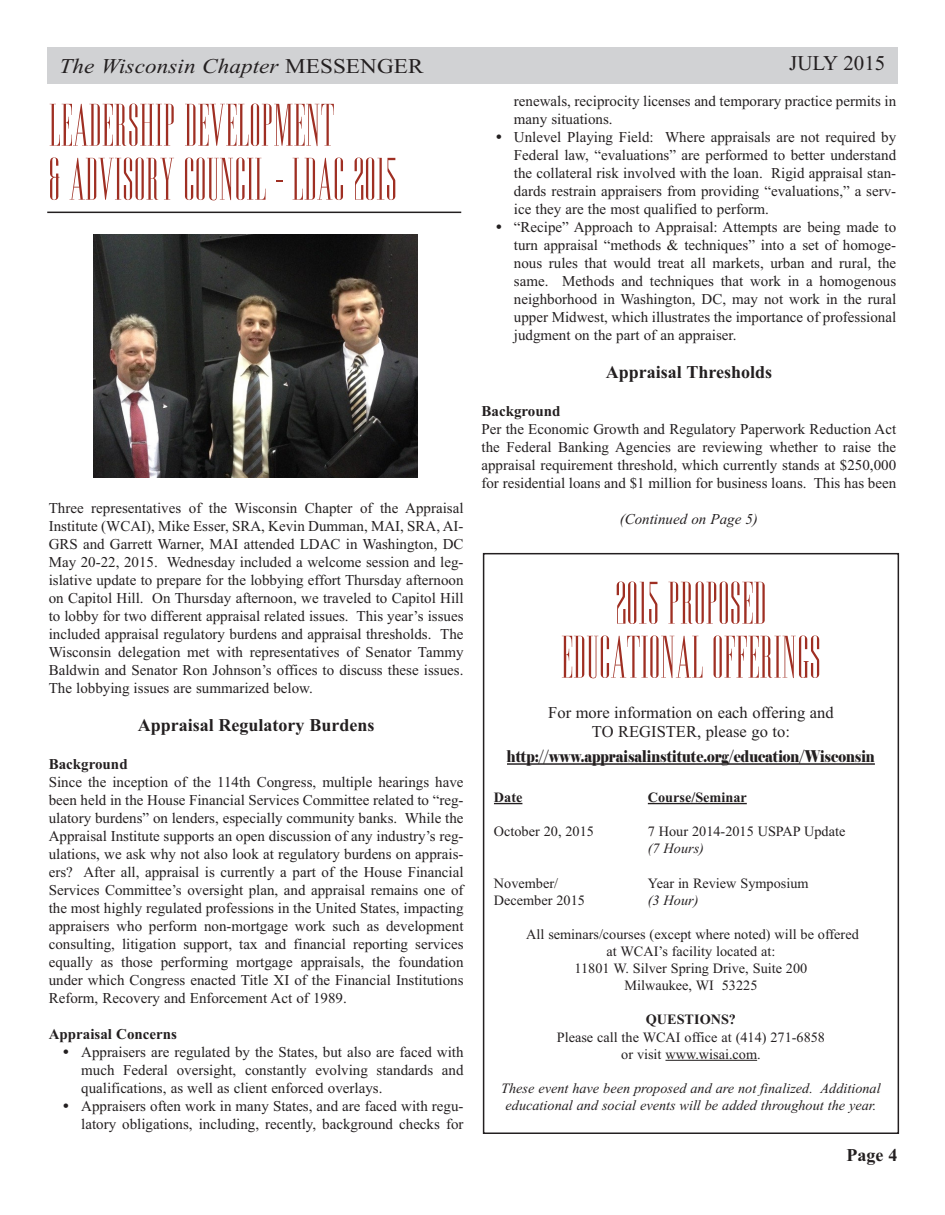
<style>
.page{position:relative;width:945px;height:1215px;background:#fff}
.page>*{position:absolute;margin:0;border:0;box-sizing:border-box;transform-origin:0 0}
.t1{font:54px/54px "Edition";color:#9f2f23}
.t2{font:italic 21px "Times New Roman";letter-spacing:.005em;color:#231f20;scale:1.1 1}
.t3{font:21px "Times New Roman";color:#231f20}
.t4{font:700 18px "Times New Roman";color:#231f20}
.t5{font:18px "Arial";color:#231f20}
.t6{font:16.5px/19.8px "Times New Roman";color:#231f20;text-align:center}
.t7{font:16.2px "Elephant";color:#231f20;scale:.83 1}
.t8{font:15px/18px "Times New Roman";color:#231f20;text-align:justify}
.t9{font:700 15px "Times New Roman";color:#231f20}
.t10{font:italic 15px "Times New Roman";color:#231f20}
.t11{font:14.25px/17.1px "Times New Roman";color:#231f20;text-align:center}
.t12{font:italic 14.25px/17.1px "Times New Roman";color:#231f20;text-align:center}
.t13{font:700 14.25px "Times New Roman";color:#231f20}
.s1{font-style:normal}
</style>
<div class="page">
<div style="left:47px;top:47px;width:851px;height:36px;background:#d1d2d4"></div>
<div style="left:483px;top:553px;width:416px;height:581px;border:2px solid #231f20"></div>
<hr style="left:507px;top:763px;width:368px;height:2px;background:#231f20">
<svg style="left:494px;top:803px;width:28px;height:1px"></svg>
<hr style="left:648px;top:803px;width:99px;height:1px;background:#231f20">
<hr style="left:665px;top:1060px;width:92px;height:1px;background:#231f20">
<hr style="left:47px;top:212px;width:414px;height:1px;background:#231f20">
<img style="left:93px;top:234px;width:324px;height:243px">
<h2 class="t2" style="left:60px;top:53px;width:332px">The Wisconsin Chapter <span class="s1">MESSENGER</span></h2>
<h2 class="t3" style="left:789px;top:51px;width:98px">JULY 2015</h2>
<h1 class="t1" style="left:49px;top:100px;width:349px">LEADERSHIP DEVELOPMENT<br>&amp; ADVISORY COUNCIL - LDAC 2015</h1>
<p class="t8" style="left:49px;top:499px;width:416px">Three representatives of the Wisconsin Chapter of the Appraisal Institute (WCAI), Mike Esser, SRA, Kevin Dumman, MAI, SRA, AI-GRS and Garrett Warner, MAI attended LDAC in Washington, DC May 20-22, 2015. Wednesday included a welcome session and leg&shy;islative update to prepare for the lobbying effort Thursday afternoon on Capitol Hill. On Thursday afternoon, we traveled to Capitol Hill to lobby for two different appraisal related issues. This year’s issues included appraisal regulatory burdens and appraisal thresholds. The Wisconsin delegation met with representatives of Senator Tammy Baldwin and Senator Ron Johnson’s offices to discuss these issues.<br>The lobbying issues are summarized below.</p>
<p class="t4" style="left:138px;top:714px;width:238px">Appraisal Regulatory Burdens</p>
<p class="t9" style="left:49px;top:755px;width:80px">Background</p>
<p class="t8" style="left:49px;top:773px;width:416px">Since the inception of the 114th Congress, multiple hearings have been held in the House Financial Services Committee related to “reg&shy;ulatory burdens” on lenders, especially community banks. While the Appraisal Institute supports an open discussion of any industry’s reg&shy;ulations, we ask why not also look at regulatory burdens on apprais&shy;ers? After all, appraisal is currently a part of the House Financial Services Committee’s oversight plan, and appraisal remains one of the most highly regulated professions in the United States, impacting appraisers who perform non-mortgage work such as development consulting, litigation support, tax and financial reporting services equally as those performing mortgage appraisals, the foundation under which Congress enacted Title XI of the Financial Institutions Reform, Recovery and Enforcement Act of 1989.</p>
<p class="t9" style="left:49px;top:1025px;width:130px">Appraisal Concerns</p>
<p class="t8" style="left:81px;top:1043px;width:384px;text-align:left">Appraisers are regulated by the States, but also are faced with much Federal oversight, constantly evolving standards and qualifications, as well as client enforced overlays.<br>Appraisers often work in many States, and are faced with regu&shy;latory obligations, including, recently, background checks for</p>
<p class="t5" style="left:63px;top:1042px;width:8px">•</p>
<p class="t5" style="left:63px;top:1096px;width:8px">•</p>
<p class="t8" style="left:514px;top:92px;width:384px;text-align:left">renewals, reciprocity licenses and temporary practice permits in many situations.<br>Unlevel Playing Field: Where appraisals are not required by Federal law, “evaluations” are performed to better understand the collateral risk involved with the loan. Rigid appraisal stan&shy;dards restrain appraisers from providing “evaluations,” a serv&shy;ice they are the most qualified to perform.<br>“Recipe” Approach to Appraisal: Attempts are being made to turn appraisal “methods &amp; techniques” into a set of homoge&shy;nous rules that would treat all markets, urban and rural, the same. Methods and techniques that work in a homogenous neighborhood in Washington, DC, may not work in the rural upper Midwest, which illustrates the importance of professional judgment on the part of an appraiser.</p>
<p class="t4" style="left:606px;top:361px;width:168px">Appraisal Thresholds</p>
<p class="t9" style="left:482px;top:402px;width:80px">Background</p>
<p class="t8" style="left:482px;top:420px;width:416px">Per the Economic Growth and Regulatory Paperwork Reduction Act the Federal Banking Agencies are reviewing whether to raise the appraisal requirement threshold, which currently stands at $250,000 for residential loans and $1 million for business loans. This has been</p>
<p class="t10" style="left:620px;top:510px;width:140px">(Continued on Page 5)</p>
<p class="t5" style="left:496px;top:127px;width:8px">•</p>
<p class="t5" style="left:496px;top:216px;width:8px">•</p>
<h1 class="t1" style="left:561px;top:578px;width:262px;text-align:center">2015 PROPOSED<br>EDUCATIONAL OFFERINGS</h1>
<p class="t6" style="left:548px;top:702px;width:287px">For more information on each offering and<br>TO REGISTER, please go to:</p>
<p class="t7" style="left:507px;top:746px;width:445px">http://www.appraisalinstitute.org/education/Wisconsin</p>
<p class="t13" style="left:494px;top:789px;width:30px">Date</p>
<p class="t13" style="left:648px;top:789px;width:100px">Course/Seminar</p>
<p class="t11" style="left:494px;top:823px;width:102px">October 20, 2015</p>
<p class="t11" style="left:648px;top:823px;width:199px">7 Hour 2014-2015 USPAP Update</p>
<p class="t12" style="left:648px;top:840px;width:58px">(7 Hours)</p>
<p class="t11" style="left:494px;top:874px;width:66px">November/</p>
<p class="t11" style="left:648px;top:874px;width:162px">Year in Review Symposium</p>
<p class="t11" style="left:494px;top:891px;width:92px">December 2015</p>
<p class="t12" style="left:648px;top:891px;width:52px">(3 Hour)</p>
<p class="t11" style="left:526px;top:925px;width:334px">All seminars/courses (except where noted) will be offered at WCAI’s facility located at:<br>11801 W. Silver Spring Drive, Suite 200<br>Milwaukee, WI 53225</p>
<p class="t13" style="left:646px;top:1011px;width:92px">QUESTIONS?</p>
<p class="t11" style="left:557px;top:1028px;width:270px">Please call the WCAI office at (414) 271-6858 or visit www.wisai.com.</p>
<p class="t12" style="left:501px;top:1079px;width:381px">These event have been proposed and are not finalized. Additional educational and social events will be added throughout the year.</p>
<p class="t4" style="left:847px;top:1144px;width:52px">Page 4</p>
</div>
